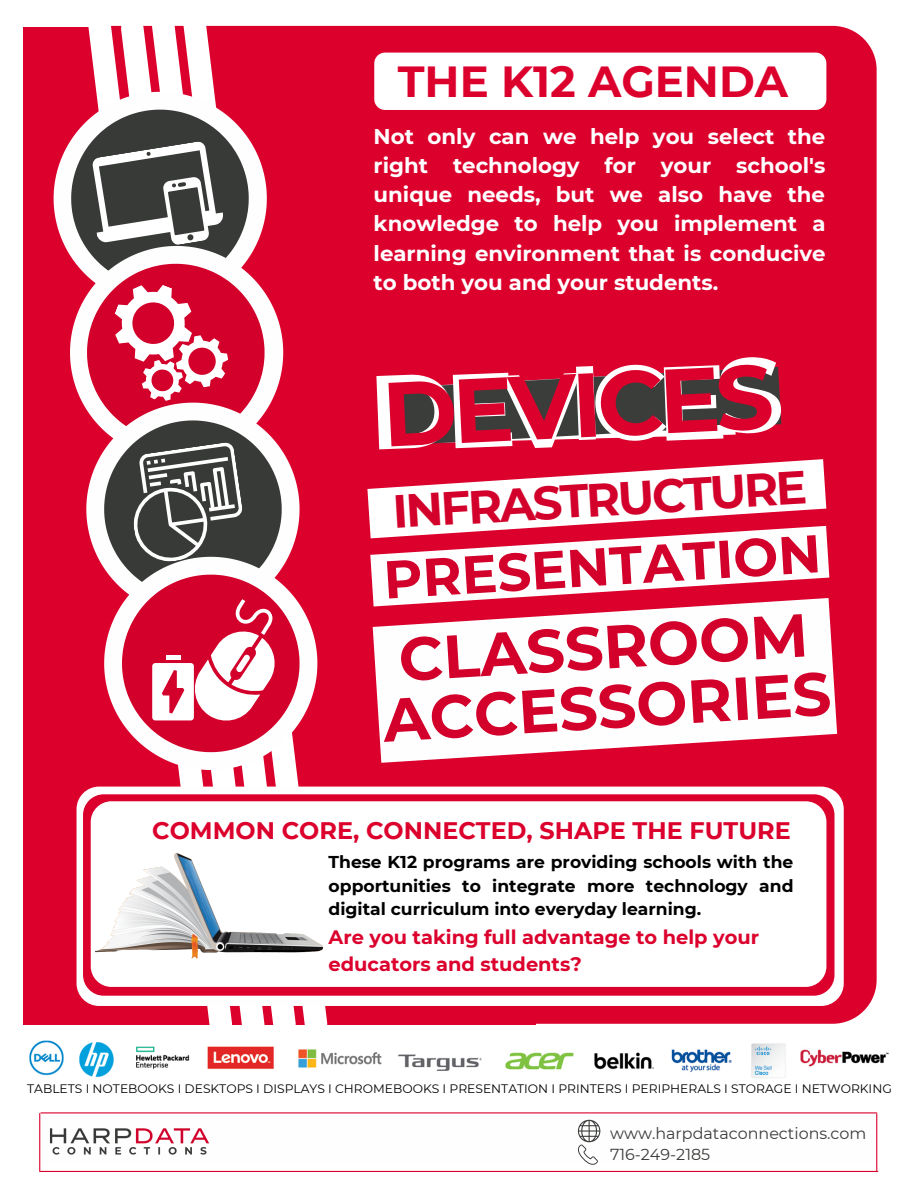
<style>
.page{position:relative;width:918px;height:1188px;background:#fff}
.page>*{position:absolute;margin:0;border:0;box-sizing:border-box;transform-origin:0 0}
.t1{font:700 60.75px "Montserrat";color:#d2002a}
.t2{font:700 53.25px "Montserrat";color:#d2002a}
.t3{font:700 46.35px "Montserrat";color:#d2002a}
.t4{font:700 43.35px "Montserrat";color:#dc012d}
.t5{font:700 23.85px "Montserrat";color:#dc012d}
.t6{font:700 21.3px/29.2px "Montserrat";color:#fff;text-align:justify}
.t7{font:700 19.35px/27px "Montserrat";color:#dc012d}
.t8{font:700 17.1px/23.7px "Montserrat";color:#000;text-align:justify}
.t9{font:15.9px "Montserrat";color:#3a3d39}
.t10{font:12.3px "Montserrat";color:#000}
</style>
<div class="page">
<img style="left:49px;top:1128px;width:161px;height:27px">
<svg style="left:578px;top:1120px;width:22px;height:45px"></svg>
<hr style="left:41px;top:1112px;width:836px;height:1px;background:#dc012d">
<hr style="left:39px;top:1113px;width:1px;height:58px;background:#dc012d">
<hr style="left:876px;top:1114px;width:1px;height:57px;background:#dc012d">
<hr style="left:40px;top:1171px;width:838px;height:1px;background:#dc012d">
<img style="left:800px;top:1049px;width:89px;height:18px">
<img style="left:29px;top:1040px;width:35px;height:36px">
<img style="left:751px;top:1043px;width:35px;height:35px">
<img style="left:671px;top:1049px;width:61px;height:23px">
<img style="left:594px;top:1052px;width:60px;height:18px">
<img style="left:505px;top:1052px;width:69px;height:18px">
<img style="left:398px;top:1054px;width:84px;height:17px">
<img style="left:298px;top:1050px;width:84px;height:18px">
<img style="left:136px;top:1053px;width:138px;height:17px">
<img style="left:79px;top:1050px;width:35px;height:28px">
<div style="left:23px;top:27px;width:513px;height:998px;background:#dc012d"></div>
<div style="left:70px;top:26px;width:807px;height:998px;background:#dc012d;border-radius:44px"></div>
<svg style="left:76px;top:27px;width:31px;height:1023px"></svg>
<svg style="left:107px;top:25px;width:167px;height:1028px"></svg>
<svg style="left:138px;top:25px;width:32px;height:1025px"></svg>
<svg style="left:170px;top:25px;width:171px;height:1025px"></svg>
<svg style="left:54px;top:92px;width:213px;height:163px;fill:#fefefe"></svg>
<svg style="left:104px;top:557px;width:213px;height:213px"></svg>
<div style="left:77px;top:787px;width:767px;height:219px;background:#fefefe;border-radius:23px"></div>
<div style="left:83px;top:794px;width:751px;height:202px;background:#dc012d;border-radius:21px"></div>
<div style="left:91px;top:801px;width:735px;height:186px;background:#fff;border-radius:21px"></div>
<img style="left:95px;top:852px;width:229px;height:107px">
<div style="left:374px;top:53px;width:452px;height:57px;background:#fff;border-radius:11px"></div>
<svg style="left:71px;top:110px;width:229px;height:642px"></svg>
<svg style="left:367px;top:459px;width:462px;height:139px"></svg>
<svg style="left:373px;top:598px;width:464px;height:165px;fill:#fefefe"></svg>
<svg style="left:390px;top:366px;width:391px;height:80px"></svg>
<p class="t4" style="left:398px;top:55px;width:392px">THE K12 AGENDA</p>
<p class="t6" style="left:374px;top:121px;width:454px">Not only can we help you select the right technology for your school's unique needs, but we also have the knowledge to help you implement a learning environment that is conducive to both you and your students.</p>
<p class="t3" style="left:391px;top:482px;width:416px;rotate:-3deg">INFRASTRUCTURE</p>
<p class="t2" style="left:382px;top:546px;width:440px;rotate:-3deg">PRESENTATION</p>
<p class="t1" style="left:397px;top:621px;width:412px;rotate:-3deg">CLASSROOM</p>
<p class="t1" style="left:381px;top:681px;width:450px;rotate:-3deg">ACCESSORIES</p>
<p class="t5" style="left:152px;top:816px;width:640px">COMMON CORE, CONNECTED, SHAPE THE FUTURE</p>
<p class="t8" style="left:329px;top:850px;width:466px">These K12 programs are providing schools with the opportunities to integrate more technology and digital curriculum into everyday learning.</p>
<p class="t7" style="left:329px;top:924px;width:432px">Are you taking full advantage to help your educators and students?</p>
<p class="t10" style="left:27px;top:1081px;width:866px">TABLETS I NOTEBOOKS I DESKTOPS I DISPLAYS I CHROMEBOOKS I PRESENTATION I PRINTERS I PERIPHERALS I STORAGE I NETWORKING</p>
<p class="t9" style="left:610px;top:1123px;width:258px">www.harpdataconnections.com</p>
<p class="t9" style="left:610px;top:1145px;width:102px">716-249-2185</p>
</div>
